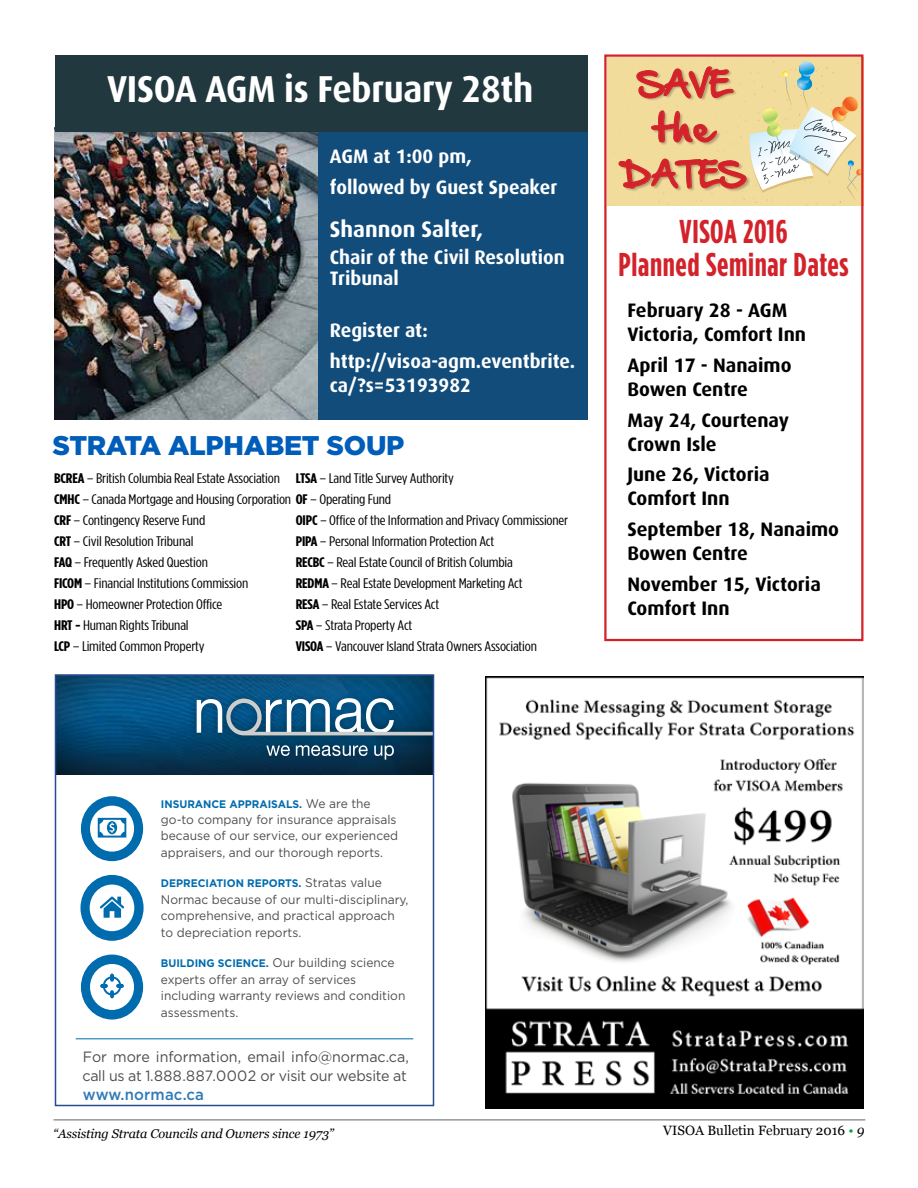
<style>
.page{position:relative;width:918px;height:1188px;background:#fff}
.page>*{position:absolute;margin:0;border:0;box-sizing:border-box;transform-origin:0 0}
.t1{font:700 37.5px "Dax OT";letter-spacing:-.01em;color:#fff;scale:.94 1}
.t2{font:33.75px "Hand Of Sean Demo";color:#d3222a;scale:1.1 1}
.t3{font:700 33px/33px "Gotham Condensed";letter-spacing:.02em;color:#d3222a;text-align:center}
.t4{font:29.1px "Hand Of Sean Demo";letter-spacing:.01em;color:#d3222a}
.t5{font:900 27px "Gotham";letter-spacing:-.01em;color:#005db9}
.t6{font:700 22.5px "Dax OT";color:#fff}
.t7{font:700 19.5px/24px "Dax OT";color:#000}
.t8{font:700 19.5px/30.8px "Dax OT";color:#fff}
.t9{font:500 15.6px "Gotham";letter-spacing:.01em;color:#317ab7;scale:.96 1}
.t10{font:14.85px/19.2px "Gotham";color:#4d4d4f;scale:.96 1}
.t11{font:13.8px/21px "Gotham Condensed";letter-spacing:-.01em;color:#000;scale:1.2 1}
.t12{font:13.5px "Georgia";color:#000}
.t13{font:italic 12.75px "Georgia";letter-spacing:-.01em;color:#000}
.t14{font:12.6px/16.5px "Gotham";color:#4d4d4f;scale:.96 1}
.t15{font:700 10.95px "Gotham";color:#006cae;scale:.96 1}
.s1{font-weight:700}
.s2{font-weight:400;font-size:12.6px;color:#4d4d4f}
.s3{font-weight:700;font-size:10.95px;color:#006cae}
.s4{color:#00aa4f}
.s5{font-style:italic}
</style>
<div class="page">
<hr style="left:54px;top:1120px;width:811px;height:1px;background:#616264">
<div style="left:311px;top:124px;width:277px;height:295px;background:#114c7b"></div>
<img style="left:485px;top:676px;width:378px;height:433px">
<div style="left:56px;top:675px;width:378px;height:101px;background:#000;opacity:.75"></div>
<div style="left:188px;top:689px;width:246px;height:79px;background:#000;opacity:.35"></div>
<svg style="left:266px;top:745px;width:24px;height:11px"></svg>
<svg style="left:296px;top:745px;width:72px;height:11px"></svg>
<svg style="left:374px;top:745px;width:20px;height:15px"></svg>
<svg style="left:197px;top:698px;width:234px;height:37px"></svg>
<hr style="left:76px;top:1038px;width:337px;height:1px;background:#006cae">
<svg style="left:81px;top:796px;width:62px;height:65px"></svg>
<svg style="left:80px;top:875px;width:64px;height:66px"></svg>
<svg style="left:81px;top:955px;width:62px;height:65px"></svg>
<div style="left:55px;top:674px;width:379px;height:432px;border:2px solid #264b92"></div>
<svg style="left:607px;top:57px;width:257px;height:149px;background:#e7cf9d"></svg>
<div style="left:604px;top:54px;width:259px;height:587px;border:2px solid #d3222a"></div>
<img style="left:55px;top:131px;width:263px;height:288px">
<div style="left:55px;top:55px;width:533px;height:76px;background:#21383f"></div>
<h1 class="t1" style="left:107px;top:53px;width:455px">VISOA AGM is February 28th</h1>
<h3 class="t8" style="left:330px;top:138px;width:229px">AGM at 1:00 pm,<br>followed by Guest Speaker</h3>
<h3 class="t6" style="left:330px;top:207px;width:155px">Shannon Salter,</h3>
<h3 class="t8" style="left:330px;top:244px;width:236px;line-height:21px">Chair of the Civil Resolution<br>Tribunal</h3>
<h3 class="t8" style="left:330px;top:312px;width:247px">Register at: http://visoa-agm.eventbrite.</h3>
<h3 class="t8" style="left:330px;top:366px;width:142px">ca/?s=53193982</h3>
<h3 class="t5" style="left:53px;top:430px;width:353px">STRATA ALPHABET SOUP</h3>
<p class="t11" style="left:54px;top:467px;width:282px"><span class="s1">BCREA</span> – British Columbia Real Estate Association<br><span class="s1">CMHC</span> – Canada Mortgage and Housing Corporation <span class="s1">OF</span> – Operating Fund <span class="s1">CRF</span> – Contingency Reserve Fund<br><span class="s1">CRT</span> – Civil Resolution Tribunal<br><span class="s1">FAQ</span> – Frequently Asked Question<br><span class="s1">FICOM</span> – Financial Institutions Commission<br><span class="s1">HPO</span> – Homeowner Protection Office<br><span class="s1">HRT -</span> Human Rights Tribunal<br><span class="s1">LCP</span> – Limited Common Property</p>
<p class="t11" style="left:296px;top:467px;width:133px"><span class="s1">LTSA</span> – Land Title Survey Authority</p>
<p class="t11" style="left:296px;top:509px;width:229px"><span class="s1">OIPC</span> – Office of the Information and Privacy Commissioner <span class="s1">PIPA</span> – Personal Information Protection Act<br><span class="s1">RECBC</span> – Real Estate Council of British Columbia<br><span class="s1">REDMA</span> – Real Estate Development Marketing Act<br><span class="s1">RESA</span> – Real Estate Services Act<br><span class="s1">SPA</span> – Strata Property Act<br><span class="s1">VISOA</span> – Vancouver Island Strata Owners Association</p>
<h3 class="t4" style="left:638px;top:71px;width:94px">SAVE</h3>
<h2 class="t2" style="left:654px;top:111px;width:57px">the</h2>
<h3 class="t4" style="left:623px;top:161px;width:123px">DATES</h3>
<h3 class="t3" style="left:619px;top:214px;width:231px">VISOA 2016<br>Planned Seminar Dates</h3>
<h3 class="t7" style="left:627px;top:295px;width:180px">February 28 - AGM<br>Victoria, Comfort Inn</h3>
<h3 class="t7" style="left:627px;top:350px;width:166px">April 17 - Nanaimo<br>Bowen Centre</h3>
<h3 class="t7" style="left:627px;top:404px;width:163px">May 24, Courtenay<br>Crown Isle</h3>
<h3 class="t7" style="left:627px;top:459px;width:144px">June 26, Victoria<br>Comfort Inn</h3>
<h3 class="t7" style="left:627px;top:514px;width:213px">September 18, Nanaimo<br>Bowen Centre</h3>
<h3 class="t7" style="left:627px;top:569px;width:195px">November 15, Victoria<br>Comfort Inn</h3>
<p class="t15" style="left:161px;top:797px;width:220px">INSURANCE APPRAISALS. <span class="s2">We are the</span></p>
<p class="t14" style="left:161px;top:811px;width:249px;text-align:justify">go-to company for insurance appraisals because of our service, our experienced appraisers, and our thorough reports.</p>
<p class="t15" style="left:161px;top:877px;width:232px">DEPRECIATION REPORTS. <span class="s2">Stratas value</span></p>
<p class="t14" style="left:161px;top:891px;width:259px">Normac because of our multi-disciplinary, comprehensive, and practical approach to depreciation reports.</p>
<p class="t14" style="left:161px;top:954px;width:256px"><span class="s3">BUILDING SCIENCE.</span> Our building science experts offer an array of services including warranty reviews and condition assessments.</p>
<p class="t10" style="left:82px;top:1047px;width:341px">For more information, email info@normac.ca, call us at 1.888.887.0002 or visit our website at</p>
<p class="t9" style="left:83px;top:1086px;width:128px">www.normac.ca</p>
<p class="t13" style="left:53px;top:1124px;width:282px">“Assisting Strata Councils and Owners since 1973”</p>
<p class="t12" style="left:663px;top:1121px;width:203px">VISOA Bulletin February 2016 <span class="s4">•</span> <span class="s5">9</span></p>
</div>
